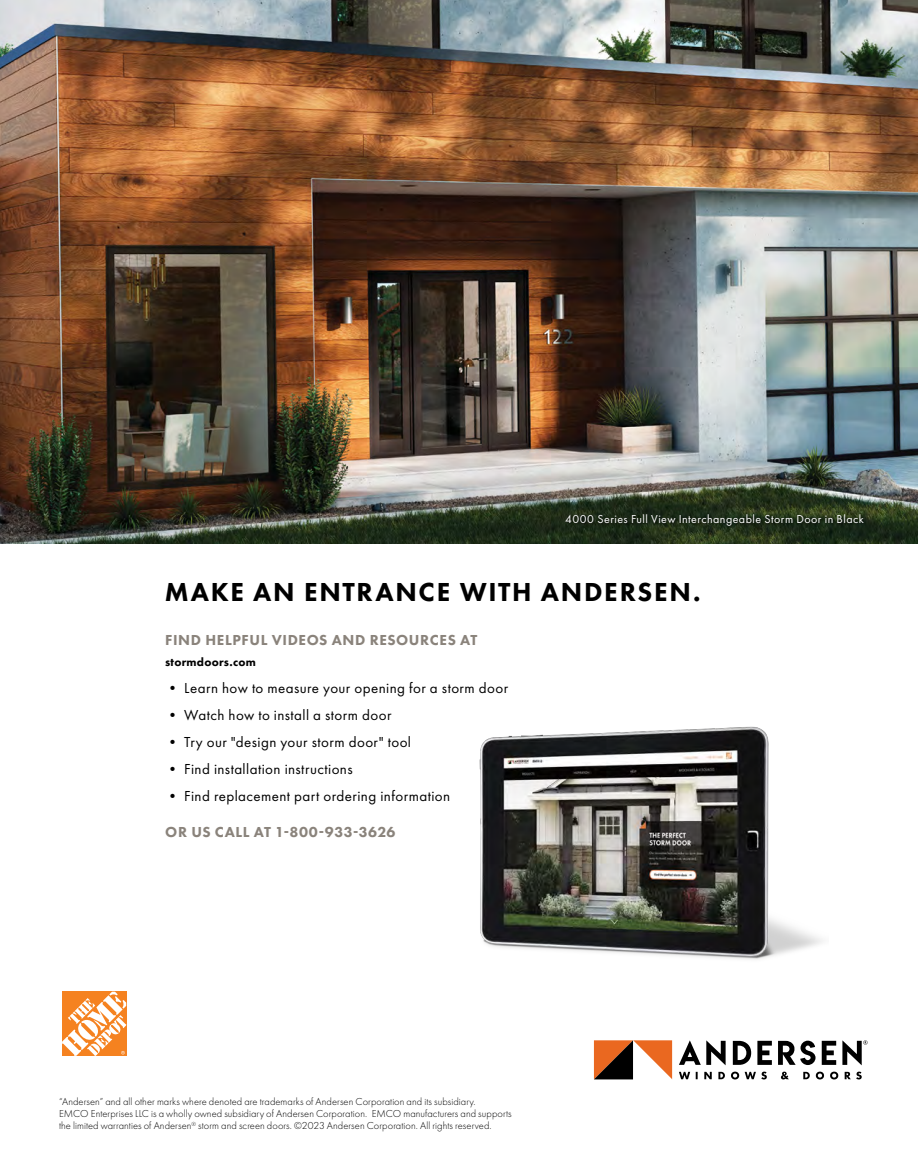
<style>
.page{position:relative;width:918px;height:1175px;background:#fff}
.page>*{position:absolute;margin:0;border:0;box-sizing:border-box;transform-origin:0 0}
.t1{font:800 27px "Futura PT";letter-spacing:.06em;color:#000}
.t2{font:15px "Futura PT";letter-spacing:.03em;color:#000}
.t3{font:800 15px "Futura PT";letter-spacing:.04em;color:#8a837b}
.t4{font:12px "Futura PT";letter-spacing:.035em;color:#fff}
.t5{font:800 12px "Futura PT";letter-spacing:.02em;color:#000}
.t6{font:300 10.5px/12px "Futura PT";letter-spacing:.005em;color:#000}
</style>
<div class="page">
<img style="left:0;top:0;width:918px;height:543px">
<div style="left:564px;top:513px;width:302px;height:15px;background:#000;opacity:.75"></div>
<div style="left:61px;top:990px;width:66px;height:66px;border:2px solid #fff"></div>
<svg style="left:62px;top:991px;width:64px;height:64px"></svg>
<svg style="left:594px;top:1040px;width:78px;height:39px"></svg>
<svg style="left:679px;top:1040px;width:189px;height:39px"></svg>
<img style="left:479px;top:726px;width:344px;height:234px">
<p class="t4" style="left:565px;top:512px;width:300px">4000 Series Full View Interchangeable Storm Door in Black</p>
<p class="t1" style="left:165px;top:574px;width:537px">MAKE AN ENTRANCE WITH ANDERSEN.</p>
<p class="t3" style="left:165px;top:630px;width:314px">FIND HELPFUL VIDEOS AND RESOURCES AT</p>
<p class="t5" style="left:165px;top:654px;width:92px">stormdoors.com</p>
<p class="t2" style="left:165px;top:678px;width:345px">• Learn how to measure your opening for a storm door</p>
<p class="t2" style="left:165px;top:705px;width:228px">• Watch how to install a storm door</p>
<p class="t2" style="left:165px;top:732px;width:247px">• Try our "design your storm door" tool</p>
<p class="t2" style="left:165px;top:759px;width:189px">• Find installation instructions</p>
<p class="t2" style="left:165px;top:786px;width:287px">• Find replacement part ordering information</p>
<p class="t3" style="left:165px;top:822px;width:232px">OR US CALL AT 1-800-933-3626</p>
<p class="t6" style="left:59px;top:1095px;width:454px">“Andersen” and all other marks where denoted are trademarks of Andersen Corporation and its subsidiary.<br>EMCO Enterprises LLC is a wholly owned subsidiary of Andersen Corporation. EMCO manufacturers and supports the limited warranties of Andersen<sup>®</sup> storm and screen doors. ©2023 Andersen Corporation. All rights reserved.</p>
</div>
